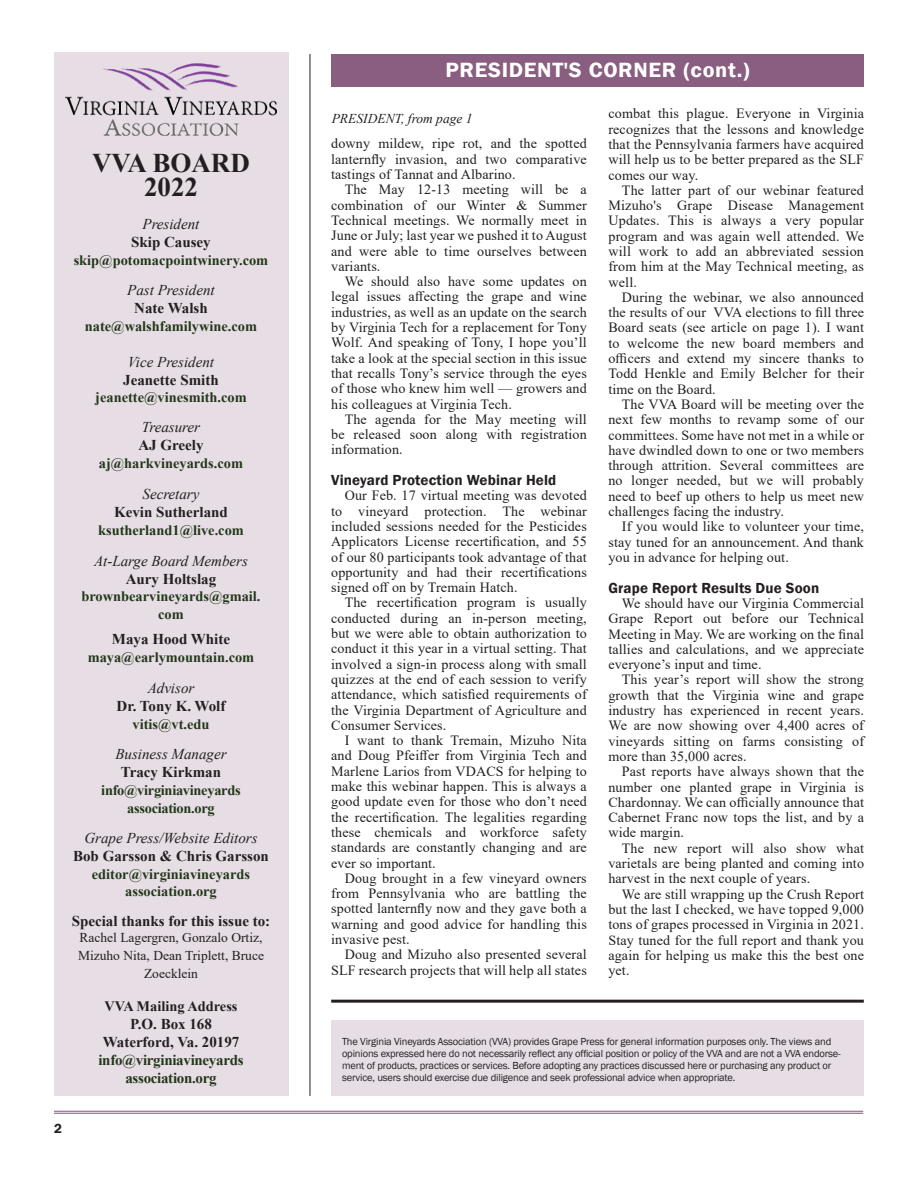
<style>
.page{position:relative;width:918px;height:1188px;background:#fff}
.page>*{position:absolute;margin:0;border:0;box-sizing:border-box;transform-origin:0 0}
.t1{font:700 27px/24px "Times New Roman";color:#231f20;text-align:center}
.t2{font:600 21.15px "Franklin Gothic";letter-spacing:.03em;color:#fff;scale:1.05 1}
.t3{font:700 15px/18px "Times New Roman";color:#231f20;text-align:center}
.t4{font:italic 15px "Times New Roman";color:#231f20}
.t5{font:600 15px "Franklin Gothic";letter-spacing:.01em;color:#231f20}
.t6{font:700 15px/18px "Times New Roman";letter-spacing:-.02em;color:#233719;text-align:center}
.t7{font:700 14.4px/18px "Times New Roman";color:#233719;text-align:center}
.t8{font:700 14.4px/18px "Times New Roman";letter-spacing:-.02em;color:#233719;text-align:center}
.t9{font:700 14.4px "Times New Roman";color:#231f20}
.t10{font:14.1px/15.3px "Times New Roman";letter-spacing:.01em;color:#231f20;text-align:justify}
.t11{font:13.5px/18px "Times New Roman";color:#231f20;text-align:center}
.t12{font:italic 13.5px "Times New Roman";color:#231f20}
.t13{font:600 13.5px "Franklin Gothic";color:#231f20}
.t14{font:10.5px/12.3px "Franklin Gothic";letter-spacing:-.015em;color:#231f20}
</style>
<div class="page">
<div style="left:331px;top:1021px;width:533px;height:75px;background:#e6dde5"></div>
<hr style="left:54px;top:1111px;width:809px;height:1px;background:#825478">
<hr style="left:54px;top:1113px;width:809px;height:1px;background:#825478">
<div style="left:54px;top:53px;width:234px;height:1043px;background:#e6dde5"></div>
<img style="left:66px;top:63px;width:210px;height:72px">
<hr style="left:310px;top:54px;width:1px;height:1042px;background:#231f20">
<div style="left:331px;top:54px;width:532px;height:33px;background:#8a5e81"></div>
<hr style="left:331px;top:1000px;width:533px;height:3px;background:#231f20">
<h1 class="t1" style="left:92px;top:150px;width:159px">VVA BOARD<br>2022</h1>
<p class="t4" style="left:143px;top:213px;width:58px">President</p>
<p class="t3" style="left:131px;top:232px;width:81px">Skip Causey</p>
<p class="t7" style="left:74px;top:250px;width:196px">skip@potomacpointwinery.com</p>
<p class="t4" style="left:127px;top:280px;width:89px">Past President</p>
<p class="t3" style="left:134px;top:299px;width:75px">Nate Walsh</p>
<p class="t7" style="left:85px;top:317px;width:174px">nate@walshfamilywine.com</p>
<p class="t4" style="left:128px;top:351px;width:88px">Vice President</p>
<p class="t3" style="left:123px;top:370px;width:97px">Jeanette Smith</p>
<p class="t7" style="left:95px;top:388px;width:153px">jeanette@vinesmith.com</p>
<p class="t4" style="left:142px;top:417px;width:60px">Treasurer</p>
<p class="t3" style="left:138px;top:436px;width:67px">AJ Greely</p>
<p class="t7" style="left:99px;top:454px;width:146px">aj@harkvineyards.com</p>
<p class="t4" style="left:143px;top:484px;width:58px">Secretary</p>
<p class="t3" style="left:114px;top:503px;width:115px">Kevin Sutherland</p>
<p class="t7" style="left:98px;top:521px;width:147px">ksutherland1@live.com</p>
<p class="t4" style="left:94px;top:550px;width:155px">At-Large Board Members</p>
<p class="t3" style="left:126px;top:569px;width:92px">Aury Holtslag</p>
<p class="t7" style="left:81px;top:587px;width:181px">brownbearvineyards@gmail. com</p>
<p class="t3" style="left:112px;top:630px;width:120px">Maya Hood White</p>
<p class="t7" style="left:88px;top:648px;width:168px">maya@earlymountain.com</p>
<p class="t4" style="left:148px;top:677px;width:48px">Advisor</p>
<p class="t3" style="left:117px;top:696px;width:110px">Dr. Tony K. Wolf</p>
<p class="t7" style="left:133px;top:715px;width:78px">vitis@vt.edu</p>
<p class="t4" style="left:115px;top:744px;width:113px">Business Manager</p>
<p class="t3" style="left:121px;top:763px;width:102px">Tracy Kirkman</p>
<p class="t8" style="left:101px;top:780px;width:141px">info@virginiavineyards association.org</p>
<p class="t4" style="left:84px;top:828px;width:175px">Grape Press/Website Editors</p>
<p class="t3" style="left:73px;top:847px;width:197px">Bob Garsson &amp; Chris Garsson</p>
<p class="t7" style="left:92px;top:865px;width:160px;line-height:17.2px">editor@virginiavineyards association.org</p>
<p class="t3" style="left:72px;top:911px;width:200px">Special thanks for this issue to:</p>
<p class="t11" style="left:78px;top:928px;width:187px">Rachel Lagergren, Gonzalo Ortiz,<br>Mizuho Nita, Dean Triplett, Bruce<br>Zoecklein</p>
<p class="t9" style="left:104px;top:995px;width:135px">VVA Mailing Address</p>
<p class="t3" style="left:103px;top:1014px;width:138px">P.O. Box 168<br>Waterford, Va. 20197</p>
<p class="t6" style="left:98px;top:1050px;width:147px">info@virginiavineyards association.org</p>
<p class="t13" style="left:54px;top:1120px;width:9px">2</p>
<h2 class="t2" style="left:445px;top:57px;width:291px">PRESIDENT'S CORNER (cont.)</h2>
<p class="t12" style="left:332px;top:109px;width:142px">PRESIDENT, from page 1</p>
<p class="t10" style="left:608px;top:106px;width:257px">combat this plague. Everyone in Virginia recognizes that the lessons and knowledge that the Pennsylvania farmers have acquired will help us to be better prepared as the SLF comes our way.</p>
<p class="t10" style="left:608px;top:182px;width:257px;text-indent:13px">The latter part of our webinar featured Mizuho's Grape Disease Management Updates. This is always a very popular program and was again well attended. We will work to add an abbreviated session from him at the May Technical meeting, as well.</p>
<p class="t10" style="left:608px;top:289px;width:257px;text-indent:13px">During the webinar, we also announced the results of our VVA elections to fill three Board seats (see article on page 1). I want to welcome the new board members and officers and extend my sincere thanks to Todd Henkle and Emily Belcher for their time on the Board.</p>
<p class="t10" style="left:608px;top:396px;width:257px;text-indent:13px">The VVA Board will be meeting over the next few months to revamp some of our committees. Some have not met in a while or have dwindled down to one or two members through attrition. Several committees are no longer needed, but we will probably need to beef up others to help us meet new challenges facing the industry.</p>
<p class="t10" style="left:608px;top:519px;width:257px;text-indent:13px">If you would like to volunteer your time, stay tuned for an announcement. And thank you in advance for helping out.</p>
<p class="t5" style="left:608px;top:578px;width:212px">Grape Report Results Due Soon</p>
<p class="t10" style="left:608px;top:595px;width:257px;text-indent:13px">We should have our Virginia Commercial Grape Report out before our Technical Meeting in May. We are working on the final tallies and calculations, and we appreciate everyone’s input and time.</p>
<p class="t10" style="left:608px;top:672px;width:257px;text-indent:13px">This year’s report will show the strong growth that the Virginia wine and grape industry has experienced in recent years.<br>We are now showing over 4,400 acres of vineyards sitting on farms consisting of more than 35,000 acres.</p>
<p class="t10" style="left:608px;top:763px;width:257px;text-indent:13px">Past reports have always shown that the number one planted grape in Virginia is Chardonnay. We can officially announce that Cabernet Franc now tops the list, and by a wide margin.</p>
<p class="t10" style="left:608px;top:840px;width:257px;text-indent:13px">The new report will also show what varietals are being planted and coming into harvest in the next couple of years.</p>
<p class="t10" style="left:608px;top:886px;width:257px;text-indent:13px">We are still wrapping up the Crush Report but the last I checked, we have topped 9,000 tons of grapes processed in Virginia in 2021.<br>Stay tuned for the full report and thank you again for helping us make this the best one yet.</p>
<p class="t10" style="left:331px;top:136px;width:257px">downy mildew, ripe rot, and the spotted lanternfly invasion, and two comparative tastings of Tannat and Albarino.</p>
<p class="t10" style="left:331px;top:182px;width:257px;text-indent:13px">The May 12-13 meeting will be a combination of our Winter &amp; Summer Technical meetings. We normally meet in June or July; last year we pushed it to August and were able to time ourselves between variants.</p>
<p class="t10" style="left:331px;top:273px;width:257px;text-indent:13px">We should also have some updates on legal issues affecting the grape and wine industries, as well as an update on the search by Virginia Tech for a replacement for Tony Wolf. And speaking of Tony, I hope you’ll take a look at the special section in this issue that recalls Tony’s service through the eyes of those who knew him well — growers and his colleagues at Virginia Tech.</p>
<p class="t10" style="left:331px;top:411px;width:257px;text-indent:13px">The agenda for the May meeting will be released soon along with registration information.</p>
<p class="t5" style="left:331px;top:471px;width:227px">Vineyard Protection Webinar Held</p>
<p class="t10" style="left:331px;top:488px;width:257px;text-indent:13px">Our Feb. 17 virtual meeting was devoted to vineyard protection. The webinar included sessions needed for the Pesticides Applicators License recertification, and 55 of our 80 participants took advantage of that opportunity and had their recertifications signed off on by Tremain Hatch.</p>
<p class="t10" style="left:331px;top:595px;width:257px;text-indent:13px">The recertification program is usually conducted during an in-person meeting, but we were able to obtain authorization to conduct it this year in a virtual setting. That involved a sign-in process along with small quizzes at the end of each session to verify attendance, which satisfied requirements of the Virginia Department of Agriculture and Consumer Services.</p>
<p class="t10" style="left:331px;top:732px;width:257px;text-indent:13px">I want to thank Tremain, Mizuho Nita and Doug Pfeiffer from Virginia Tech and Marlene Larios from VDACS for helping to make this webinar happen. This is always a good update even for those who don’t need the recertification. The legalities regarding these chemicals and workforce safety standards are constantly changing and are ever so important.</p>
<p class="t10" style="left:331px;top:870px;width:257px;text-indent:13px">Doug brought in a few vineyard owners from Pennsylvania who are battling the spotted lanternfly now and they gave both a warning and good advice for handling this invasive pest.</p>
<p class="t10" style="left:331px;top:946px;width:257px;text-align:right">Doug and Mizuho also presented several<br>SLF research projects that will help all states</p>
<p class="t14" style="left:342px;top:1035px;width:500px">The Virginia Vineyards Association (VVA) provides Grape Press for general information purposes only. The views and opinions expressed here do not necessarily reflect any official position or policy of the VVA and are not a VVA endorse&shy;ment of products, practices or services. Before adopting any practices discussed here or purchasing any product or service, users should exercise due diligence and seek professional advice when appropriate.</p>
</div>
